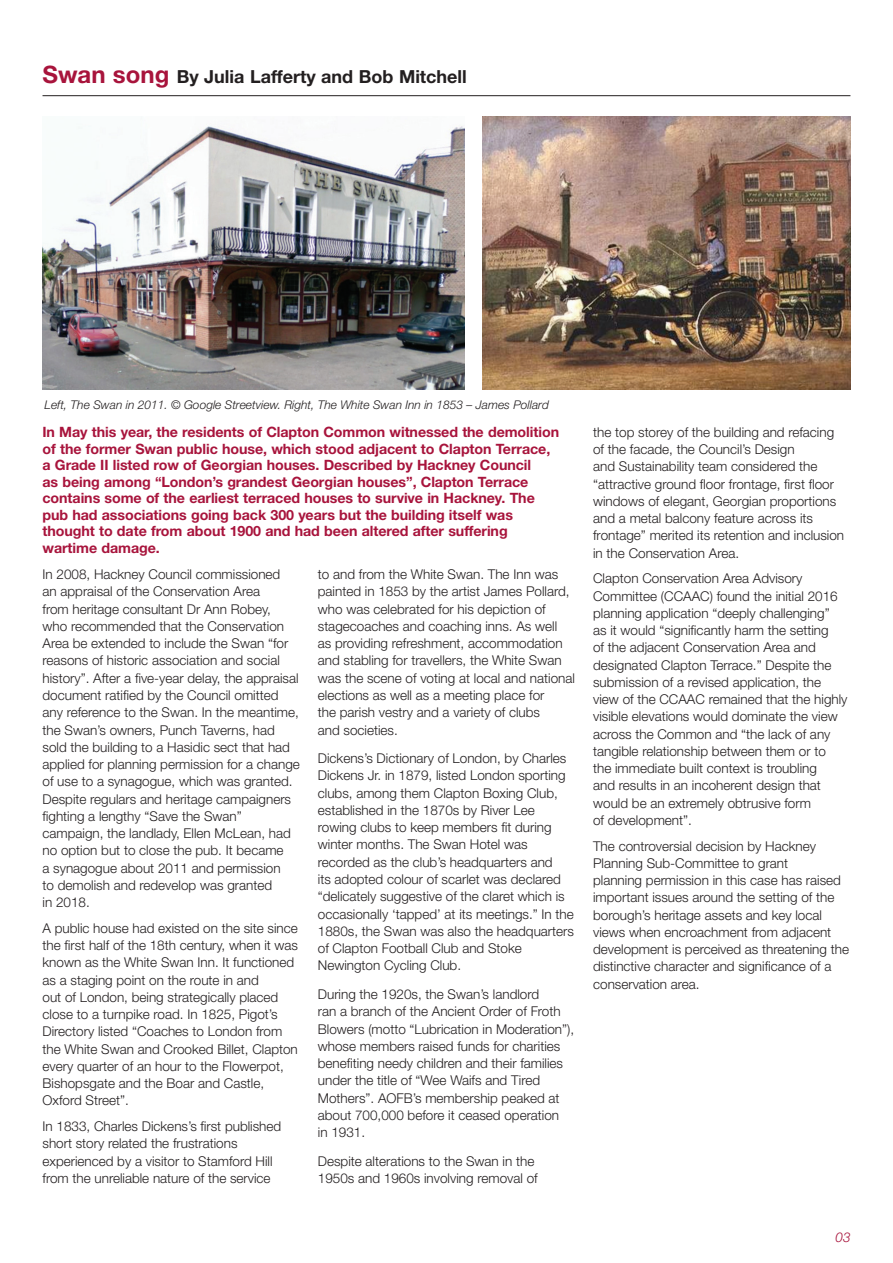
<style>
.page{position:relative;width:893px;height:1263px;background:#fff}
.page>*{position:absolute;margin:0;border:0;box-sizing:border-box;transform-origin:0 0}
.ruled_big_title{font:700 18px "Helvetica Neue LT";color:#231f20}
.intro_text{font:700 14.25px/16.5px "Helvetica Neue LT";letter-spacing:-.005em;color:#a8143c}
.t1{font:300 13.5px/17.2px "Helvetica Neue LT";color:#231f20}
.italic_colour{font:italic 300 13.5px "Helvetica Neue LT";color:#a8143c}
.t2{font:italic 300 12px "Helvetica Neue LT";color:#231f20}
.s1{font-size:24px;color:#a8143c}
</style>
<div class="page">
<img style="left:43px;top:126px;width:421px;height:263px">
<img style="left:483px;top:116px;width:367px;height:273px">
<hr style="left:43px;top:95px;width:807px;height:1px;background:#231f20">
<p class="ruled_big_title" style="left:43px;top:65px;width:426px"><span class="s1">Swan song</span> By Julia Lafferty and Bob Mitchell</p>
<p class="t2" style="left:45px;top:398px;width:506px">Left, The Swan in 2011. © Google Streetview. Right, The White Swan Inn in 1853 – James Pollard</p>
<p class="intro_text" style="left:43px;top:424px;width:518px">In May this year, the residents of Clapton Common witnessed the demolition of the former Swan public house, which stood adjacent to Clapton Terrace, a Grade II listed row of Georgian houses. Described by Hackney Council<br>as being among “London’s grandest Georgian houses”, Clapton Terrace contains some of the earliest terraced houses to survive in Hackney. The pub had associations going back 300 years but the building itself was thought to date from about 1900 and had been altered after suffering wartime damage.</p>
<p class="t1" style="left:43px;top:565px;width:259px">In 2008, Hackney Council commissioned<br>an appraisal of the Conservation Area<br>from heritage consultant Dr Ann Robey,<br>who recommended that the Conservation Area be extended to include the Swan “for reasons of historic association and social history”. After a five-year delay, the appraisal document ratified by the Council omitted any reference to the Swan. In the meantime, the Swan’s owners, Punch Taverns, had sold the building to a Hasidic sect that had applied for planning permission for a change of use to a synagogue, which was granted.<br>Despite regulars and heritage campaigners fighting a lengthy “Save the Swan” campaign, the landlady, Ellen McLean, had no option but to close the pub. It became<br>a synagogue about 2011 and permission<br>to demolish and redevelop was granted<br>in 2018.</p>
<p class="t1" style="left:43px;top:919px;width:257px">A public house had existed on the site since the first half of the 18th century, when it was known as the White Swan Inn. It functioned as a staging point on the route in and<br>out of London, being strategically placed close to a turnpike road. In 1825, Pigot’s Directory listed “Coaches to London from the White Swan and Crooked Billet, Clapton every quarter of an hour to the Flowerpot, Bishopsgate and the Boar and Castle, Oxford Street”.</p>
<p class="t1" style="left:43px;top:1117px;width:240px">In 1833, Charles Dickens’s first published short story related the frustrations experienced by a visitor to Stamford Hill from the unreliable nature of the service</p>
<p class="t1" style="left:318px;top:565px;width:259px">to and from the White Swan. The Inn was painted in 1853 by the artist James Pollard, who was celebrated for his depiction of stagecoaches and coaching inns. As well<br>as providing refreshment, accommodation and stabling for travellers, the White Swan was the scene of voting at local and national elections as well as a meeting place for<br>the parish vestry and a variety of clubs<br>and societies.</p>
<p class="t1" style="left:318px;top:749px;width:258px">Dickens’s Dictionary of London, by Charles Dickens Jr. in 1879, listed London sporting clubs, among them Clapton Boxing Club, established in the 1870s by River Lee rowing clubs to keep members fit during winter months. The Swan Hotel was recorded as the club’s headquarters and<br>its adopted colour of scarlet was declared “delicately suggestive of the claret which is occasionally ‘tapped’ at its meetings.” In the 1880s, the Swan was also the headquarters of Clapton Football Club and Stoke Newington Cycling Club.</p>
<p class="t1" style="left:318px;top:985px;width:258px">During the 1920s, the Swan’s landlord<br>ran a branch of the Ancient Order of Froth Blowers (motto “Lubrication in Moderation”), whose members raised funds for charities benefiting needy children and their families under the title of “Wee Waifs and Tired Mothers”. AOFB’s membership peaked at about 700,000 before it ceased operation<br>in 1931.</p>
<p class="t1" style="left:318px;top:1152px;width:221px">Despite alterations to the Swan in the<br>1950s and 1960s involving removal of</p>
<p class="t1" style="left:593px;top:423px;width:253px">the top storey of the building and refacing of the facade, the Council’s Design<br>and Sustainability team considered the “attractive ground floor frontage, first floor windows of elegant, Georgian proportions and a metal balcony feature across its frontage” merited its retention and inclusion in the Conservation Area.</p>
<p class="t1" style="left:593px;top:570px;width:256px">Clapton Conservation Area Advisory Committee (CCAAC) found the initial 2016 planning application “deeply challenging”<br>as it would “significantly harm the setting<br>of the adjacent Conservation Area and designated Clapton Terrace.” Despite the submission of a revised application, the view of the CCAAC remained that the highly visible elevations would dominate the view across the Common and “the lack of any tangible relationship between them or to the immediate built context is troubling<br>and results in an incoherent design that would be an extremely obtrusive form<br>of development”.</p>
<p class="t1" style="left:593px;top:837px;width:257px">The controversial decision by Hackney Planning Sub-Committee to grant<br>planning permission in this case has raised important issues around the setting of the borough’s heritage assets and key local views when encroachment from adjacent development is perceived as threatening the distinctive character and significance of a conservation area.</p>
<p class="italic_colour" style="left:835px;top:1229px;width:17px">03</p>
</div>
